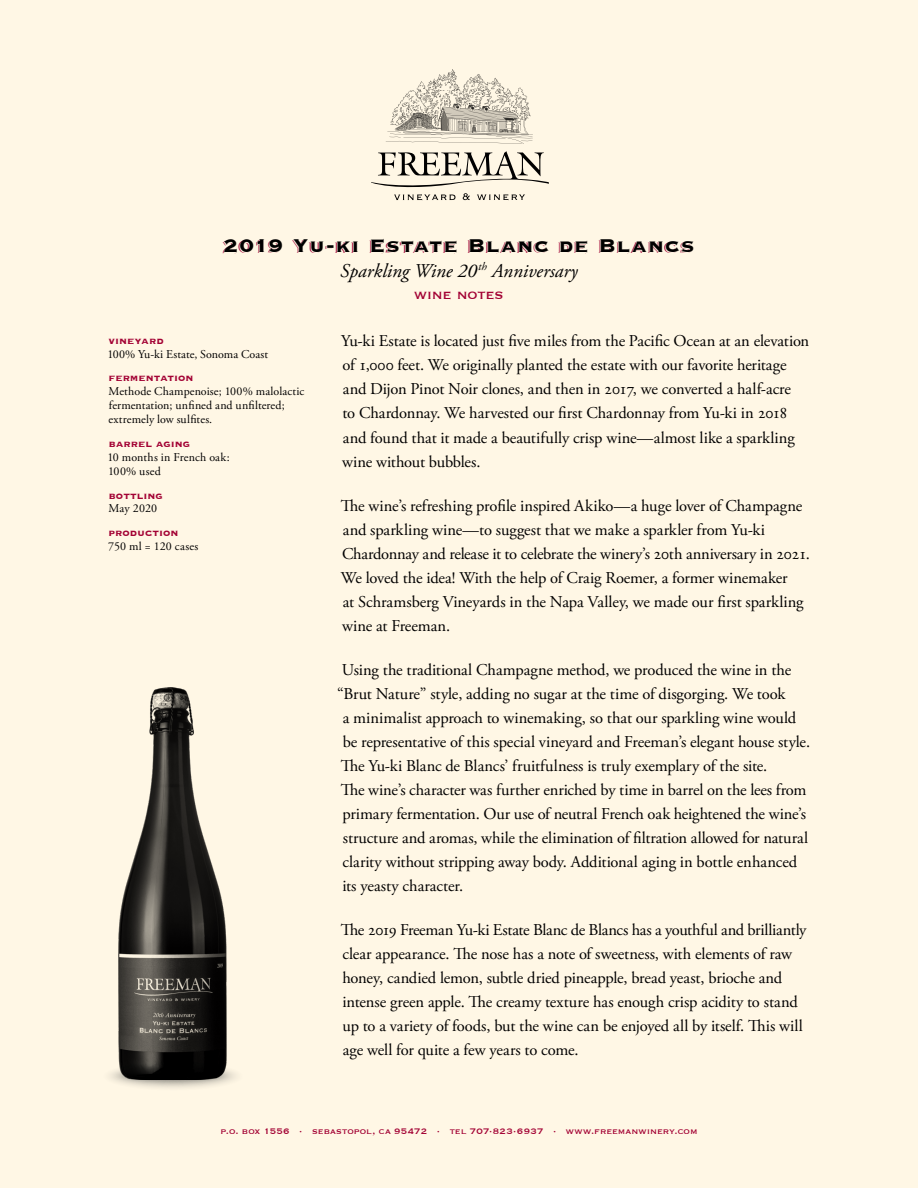
<style>
.page{position:relative;width:918px;height:1188px;background:#fff7e5}
.page>*{position:absolute;margin:0;border:0;box-sizing:border-box;transform-origin:0 0}
.t1{font:700 24px "Copperplate";letter-spacing:.035em;color:#000}
.t2{font:italic 19.5px "Adobe Garamond Pro";color:#000}
.t3{font:16.5px/24px "Adobe Garamond Pro";letter-spacing:-.005em;color:#000}
.t4{font:16.5px "Copperplate";letter-spacing:-.015em;color:#a30234}
.t5{font:12px/13.8px "Adobe Garamond Pro";letter-spacing:.01em;color:#000}
.t6{font:700 12px "Copperplate";color:#a30234}
.t7{font:10.5px "Copperplate";letter-spacing:.005em;color:#a30234}
</style>
<div class="page">
<svg style="left:110px;top:1062px;width:126px;height:26px"></svg>
<img style="left:119px;top:687px;width:107px;height:393px">
<svg style="left:386px;top:69px;width:147px;height:75px"></svg>
<svg style="left:371px;top:151px;width:178px;height:49px"></svg>
<h1 class="t1" style="left:224px;top:230px;width:472px">2019 Yu-ki Estate Blanc de Blancs</h1>
<p class="t2" style="left:340px;top:259px;width:239px">Sparkling Wine 20<sup>th</sup> Anniversary</p>
<p class="t6" style="left:108px;top:333px;width:57px">vineyard</p>
<p class="t5" style="left:107px;top:347px;width:162px">100% Yu-ki Estate, Sonoma Coast</p>
<p class="t6" style="left:109px;top:370px;width:86px">fermentation</p>
<p class="t5" style="left:109px;top:385px;width:197px">Methode Champenoise; 100% malolactic fermentation; unfined and unfiltered; extremely low sulfites.</p>
<p class="t6" style="left:109px;top:436px;width:83px">barrel aging</p>
<p class="t5" style="left:107px;top:451px;width:124px">10 months in French oak:<br>100% used</p>
<p class="t6" style="left:109px;top:487px;width:56px">bottling</p>
<p class="t5" style="left:108px;top:502px;width:50px">May 2020</p>
<p class="t6" style="left:109px;top:525px;width:71px">production</p>
<p class="t5" style="left:108px;top:540px;width:92px">750 ml = 120 cases</p>
<p class="t4" style="left:414px;top:283px;width:91px">wine notes</p>
<p class="t3" style="left:341px;top:330px;width:470px">Yu-ki Estate is located just five miles from the Pacific Ocean at an elevation of 1,000 feet. We originally planted the estate with our favorite heritage and Dijon Pinot Noir clones, and then in 2017, we converted a half-acre<br>to Chardonnay. We harvested our first Chardonnay from Yu-ki in 2018 and found that it made a beautifully crisp wine—almost like a sparkling wine without bubbles.</p>
<p class="t3" style="left:341px;top:494px;width:471px">The wine’s refreshing profile inspired Akiko—a huge lover of Champagne and sparkling wine—to suggest that we make a sparkler from Yu-ki Chardonnay and release it to celebrate the winery’s 20th anniversary in 2021.<br>We loved the idea! With the help of Craig Roemer, a former winemaker<br>at Schramsberg Vineyards in the Napa Valley, we made our first sparkling wine at Freeman.</p>
<p class="t3" style="left:342px;top:658px;width:451px">Using the traditional Champagne method, we produced the wine in the</p>
<p class="t3" style="left:337px;top:682px;width:450px">“Brut Nature” style, adding no sugar at the time of disgorging. We took</p>
<p class="t3" style="left:343px;top:706px;width:455px">a minimalist approach to winemaking, so that our sparkling wine would</p>
<p class="t3" style="left:343px;top:730px;width:469px">be representative of this special vineyard and Freeman’s elegant house style.</p>
<p class="t3" style="left:341px;top:754px;width:428px">The Yu-ki Blanc de Blancs’ fruitfulness is truly exemplary of the site.</p>
<p class="t3" style="left:341px;top:778px;width:467px">The wine’s character was further enriched by time in barrel on the lees from</p>
<p class="t3" style="left:343px;top:802px;width:465px">primary fermentation. Our use of neutral French oak heightened the wine’s</p>
<p class="t3" style="left:343px;top:826px;width:467px">structure and aromas, while the elimination of filtration allowed for natural</p>
<p class="t3" style="left:343px;top:850px;width:456px">clarity without stripping away body. Additional aging in bottle enhanced</p>
<p class="t3" style="left:342px;top:874px;width:122px">its yeasty character.</p>
<p class="t3" style="left:341px;top:919px;width:467px">The 2019 Freeman Yu-ki Estate Blanc de Blancs has a youthful and brilliantly clear appearance. The nose has a note of sweetness, with elements of raw honey, candied lemon, subtle dried pineapple, bread yeast, brioche and intense green apple. The creamy texture has enough crisp acidity to stand up to a variety of foods, but the wine can be enjoyed all by itself. This will age well for quite a few years to come.</p>
<p class="t7" style="left:220px;top:1124px;width:479px">p.o. box 1556 · sebastopol, ca 95472 · tel 707·823·6937 · www.freemanwinery.com</p>
</div>
